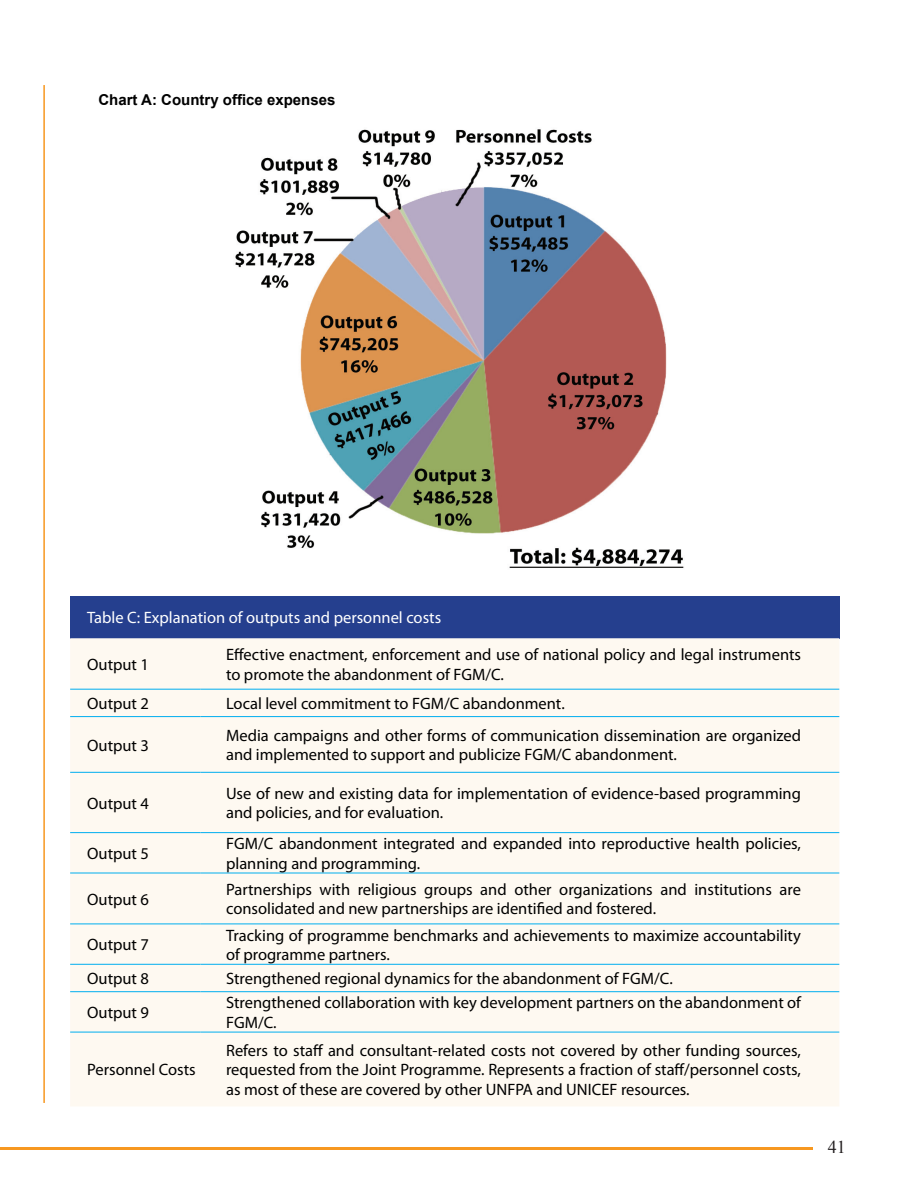
<style>
.page{position:relative;width:918px;height:1188px;background:#fff}
.page>*{position:absolute;margin:0;border:0;box-sizing:border-box;transform-origin:0 0}
.t1{font:18px "Times New Roman";color:#231f20}
.t2{font:16.5px/19.5px "Myriad Pro";color:#000}
.t3{font:16.5px "Myriad Pro";color:#fff}
.t4{font:700 15px "Arial";color:#000}
</style>
<div class="page">
<hr style="left:0;top:1147px;width:813px;height:2px;background:#f79820">
<hr style="left:43px;top:85px;width:2px;height:1018px;background:#f79820">
<img style="left:235px;top:129px;width:449px;height:439px">
<div style="left:70px;top:596px;width:769px;height:42px;background:#253f8e"></div>
<div style="left:70px;top:638px;width:769px;height:468px;background:#fef9f1"></div>
<hr style="left:70px;top:689px;width:131px;height:1px;background:#00aeef">
<hr style="left:201px;top:689px;width:638px;height:1px;background:#00aeef">
<hr style="left:70px;top:716px;width:131px;height:1px;background:#00aeef">
<hr style="left:201px;top:716px;width:638px;height:1px;background:#00aeef">
<hr style="left:70px;top:772px;width:131px;height:1px;background:#00aeef">
<hr style="left:201px;top:772px;width:638px;height:1px;background:#00aeef">
<hr style="left:70px;top:832px;width:131px;height:1px;background:#00aeef">
<hr style="left:201px;top:832px;width:638px;height:1px;background:#00aeef">
<hr style="left:70px;top:873px;width:131px;height:1px;background:#00aeef">
<hr style="left:201px;top:873px;width:638px;height:1px;background:#00aeef">
<hr style="left:70px;top:924px;width:131px;height:1px;background:#00aeef">
<hr style="left:201px;top:924px;width:638px;height:1px;background:#00aeef">
<hr style="left:70px;top:964px;width:131px;height:1px;background:#00aeef">
<hr style="left:201px;top:964px;width:638px;height:1px;background:#00aeef">
<hr style="left:70px;top:991px;width:131px;height:1px;background:#00aeef">
<hr style="left:201px;top:991px;width:638px;height:1px;background:#00aeef">
<hr style="left:70px;top:1032px;width:131px;height:1px;background:#00aeef">
<hr style="left:201px;top:1032px;width:638px;height:1px;background:#00aeef">
<p class="t4" style="left:98px;top:90px;width:238px">Chart A: Country office expenses</p>
<p class="t3" style="left:87px;top:608px;width:356px">Table C: Explanation of outputs and personnel costs</p>
<p class="t2" style="left:87px;top:654px;width:63px">Output 1</p>
<p class="t2" style="left:226px;top:645px;width:577px">Effective enactment, enforcement and use of national policy and legal instruments to promote the abandonment of FGM/C.</p>
<p class="t2" style="left:87px;top:694px;width:63px">Output 2</p>
<p class="t2" style="left:226px;top:694px;width:340px">Local level commitment to FGM/C abandonment.</p>
<p class="t2" style="left:87px;top:735px;width:63px">Output 3</p>
<p class="t2" style="left:226px;top:725px;width:577px">Media campaigns and other forms of communication dissemination are organized and implemented to support and publicize FGM/C abandonment.</p>
<p class="t2" style="left:87px;top:793px;width:63px">Output 4</p>
<p class="t2" style="left:226px;top:783px;width:576px">Use of new and existing data for implementation of evidence-based programming and policies, and for evaluation.</p>
<p class="t2" style="left:87px;top:843px;width:63px">Output 5</p>
<p class="t2" style="left:226px;top:834px;width:576px">FGM/C abandonment integrated and expanded into reproductive health policies, planning and programming.</p>
<p class="t2" style="left:87px;top:889px;width:63px">Output 6</p>
<p class="t2" style="left:226px;top:879px;width:576px">Partnerships with religious groups and other organizations and institutions are consolidated and new partnerships are identified and fostered.</p>
<p class="t2" style="left:87px;top:935px;width:63px">Output 7</p>
<p class="t2" style="left:226px;top:925px;width:576px">Tracking of programme benchmarks and achievements to maximize accountability of programme partners.</p>
<p class="t2" style="left:87px;top:969px;width:63px">Output 8</p>
<p class="t2" style="left:226px;top:969px;width:448px">Strengthened regional dynamics for the abandonment of FGM/C.</p>
<p class="t2" style="left:87px;top:1003px;width:63px">Output 9</p>
<p class="t2" style="left:226px;top:993px;width:577px">Strengthened collaboration with key development partners on the abandonment of<br>FGM/C.</p>
<p class="t2" style="left:87px;top:1060px;width:110px">Personnel Costs</p>
<p class="t2" style="left:226px;top:1040px;width:576px;text-align:justify">Refers to staff and consultant-related costs not covered by other funding sources, requested from the Joint Programme. Represents a fraction of staff/personnel costs, as most of these are covered by other UNFPA and UNICEF resources.</p>
<p class="t1" style="left:828px;top:1135px;width:19px">41</p>
</div>
